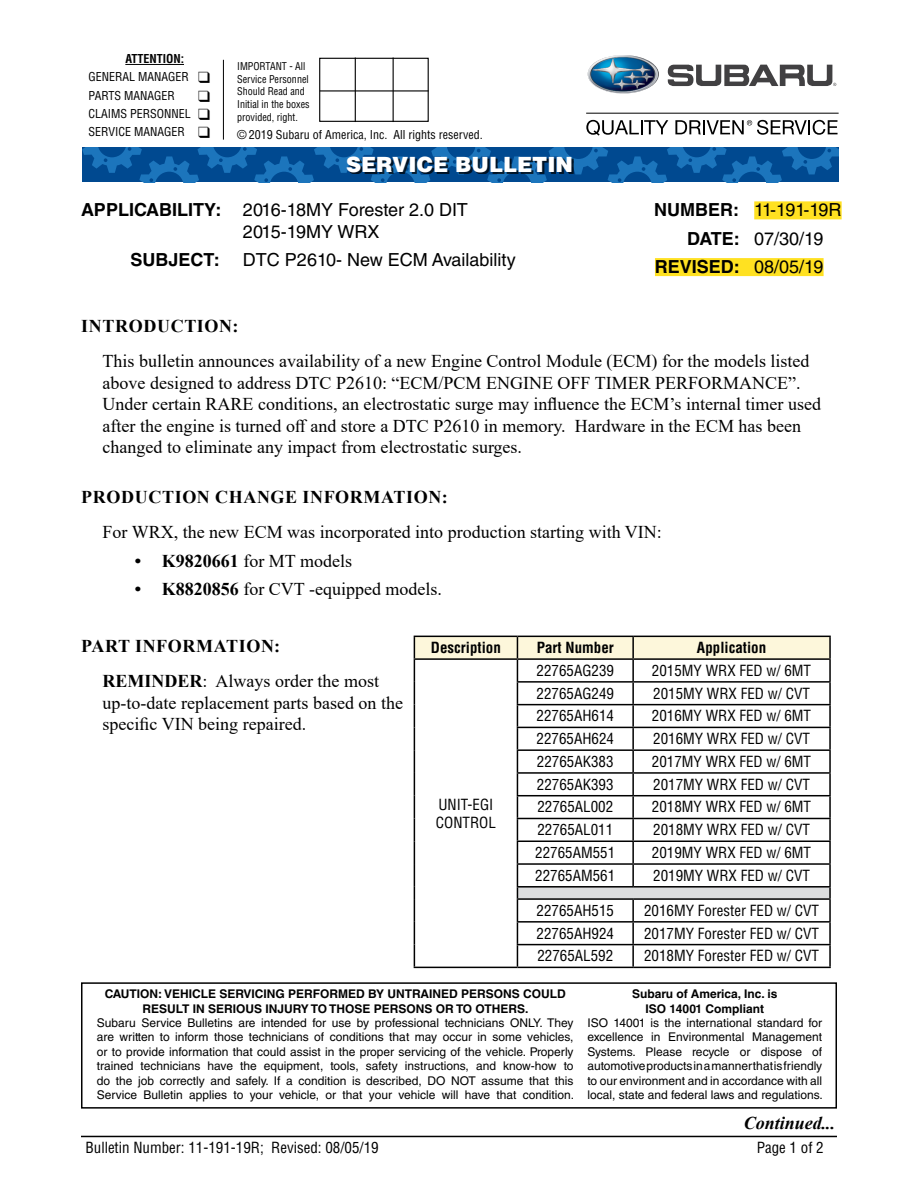
<style>
.page{position:relative;width:918px;height:1188px;background:#fff}
.page>*{position:absolute;margin:0;border:0;box-sizing:border-box;transform-origin:0 0}
.t1{font:900 21px "Helvetica LT Std";color:#fff}
.t2{font:18px/21.6px "Times New Roman";color:#000}
.t3{font:18px/21.6px "Helvetica LT Std";color:#000}
.t4{font:700 18px/35.1px "Times New Roman";letter-spacing:.035em;color:#000}
.t5{font:700 18px "Helvetica LT Std";color:#000}
.t6{font:italic 700 18px "Times New Roman";color:#000}
.t7{font:condensed 15px/18px "Helvetica LT Std";color:#000}
.t8{font:700 condensed 15px "Helvetica LT Std";color:#000}
.t9{font:12px/14.4px "Helvetica LT Std";color:#000;text-align:justify}
.t10{font:700 12px/14.4px "Helvetica LT Std";color:#000;text-align:center}
.t11{font:condensed 12px/18.1px "Helvetica LT Std";color:#000}
.t12{font:condensed 10.5px/12.6px "Helvetica LT Std";color:#000;scale:.96 1}
.s1{font-weight:700}
.s2{font-weight:400}
</style>
<div class="page">
<hr style="left:81px;top:1136px;width:756px;height:1px;background:#000">
<div style="left:754px;top:201px;width:88px;height:18px;background:#ffe121"></div>
<div style="left:655px;top:258px;width:169px;height:18px;background:#ffe121"></div>
<div style="left:81px;top:982px;width:756px;height:127px;border:2px solid #000"></div>
<svg style="left:414px;top:636px;width:417px;height:331px"></svg>
<hr style="left:633px;top:944px;width:198px;height:1px;background:#000">
<hr style="left:632px;top:945px;width:2px;height:22px;background:#000">
<hr style="left:829px;top:945px;width:2px;height:22px;background:#000">
<hr style="left:414px;top:967px;width:103px;height:1px;background:#000">
<hr style="left:517px;top:967px;width:116px;height:1px;background:#000">
<hr style="left:633px;top:967px;width:198px;height:1px;background:#000">
<svg style="left:82px;top:147px;width:757px;height:35px"></svg>
<div style="left:348px;top:158px;width:225px;height:16px;background:#000;opacity:.75"></div>
<div style="left:319px;top:58px;width:110px;height:64px;border:1px solid #000"></div>
<hr style="left:355px;top:58px;width:1px;height:64px;background:#000">
<hr style="left:393px;top:58px;width:1px;height:64px;background:#000">
<hr style="left:320px;top:90px;width:109px;height:2px;background:#000">
<hr style="left:125px;top:64px;width:59px;height:1px;background:#000">
<hr style="left:223px;top:60px;width:1px;height:80px;background:#000">
<img style="left:588px;top:55px;width:71px;height:39px">
<svg style="left:668px;top:64px;width:168px;height:22px"></svg>
<hr style="left:586px;top:113px;width:253px;height:1px;background:#000">
<svg style="left:586px;top:120px;width:82px;height:16px"></svg>
<svg style="left:675px;top:120px;width:163px;height:15px"></svg>
<p class="t11" style="left:89px;top:50px;width:123px;text-indent:37px"><span class="s1">ATTENTION:<br></span>GENERAL MANAGER ❑<br>PARTS MANAGER</p>
<p class="t11" style="left:89px;top:104px;width:123px">CLAIMS PERSONNEL ❑<br>SERVICE MANAGER ❑</p>
<p class="t12" style="left:237px;top:60px;width:77px">IMPORTANT - All<br>Service Personnel<br>Should Read and<br>Initial in the boxes provided, right.</p>
<p class="t11" style="left:237px;top:126px;width:247px">© 2019 Subaru of America, Inc. All rights reserved.</p>
<h1 class="t1" style="left:346px;top:151px;width:229px">SERVICE BULLETIN</h1>
<h2 class="t3" style="left:243px;top:199px;width:226px;text-indent:-162px"><span class="s1">APPLICABILITY:</span> 2016-18MY Forester 2.0 DIT<br>2015-19MY WRX</h2>
<h2 class="t5" style="left:130px;top:249px;width:91px">SUBJECT:</h2>
<h2 class="t3" style="left:243px;top:249px;width:274px">DTC P2610- New ECM Availability</h2>
<h2 class="t3" style="left:654px;top:199px;width:189px"><span class="s1">NUMBER:</span> 11-191-19R</h2>
<h2 class="t3" style="left:687px;top:228px;width:138px"><span class="s1">DATE:</span> 07/30/19</h2>
<h2 class="t5" style="left:655px;top:256px;width:170px">REVISED: <span class="s2">08/05/19</span></h2>
<h2 class="t4" style="left:81px;top:308px;width:159px">INTRODUCTION:</h2>
<p class="t2" style="left:103px;top:350px;width:720px">This bulletin announces availability of a new Engine Control Module (ECM) for the models listed above designed to address DTC P2610: “ECM/PCM ENGINE OFF TIMER PERFORMANCE”.<br>Under certain RARE conditions, an electrostatic surge may influence the ECM’s internal timer used after the engine is turned off and store a DTC P2610 in memory. Hardware in the ECM has been changed to eliminate any impact from electrostatic surges.</p>
<h2 class="t4" style="left:81px;top:479px;width:368px">PRODUCTION CHANGE INFORMATION:</h2>
<h2 class="t2" style="left:103px;top:521px;width:561px">For WRX, the new ECM was incorporated into production starting with VIN:</h2>
<h2 class="t2" style="left:135px;top:549px;width:219px"><span class="s1">• K9820661</span> for MT models</h2>
<h2 class="t2" style="left:135px;top:578px;width:309px"><span class="s1">• K8820856</span> for CVT -equipped models.</h2>
<h2 class="t4" style="left:103px;top:628px;width:278px;text-indent:-21px">PART INFORMATION:<br>REMINDER<span class="s2">: Always order the most</span></h2>
<h2 class="t2" style="left:103px;top:691px;width:302px">up-to-date replacement parts based on the specific VIN being repaired.</h2>
<p class="t8" style="left:431px;top:638px;width:71px">Description</p>
<p class="t8" style="left:537px;top:638px;width:79px">Part Number</p>
<p class="t8" style="left:697px;top:638px;width:71px">Application</p>
<p class="t7" style="left:436px;top:795px;width:61px">UNIT-EGI<br>CONTROL</p>
<p class="t7" style="left:537px;top:661px;width:79px">22765AG239</p>
<p class="t7" style="left:652px;top:661px;width:161px">2015MY WRX FED w/ 6MT</p>
<p class="t7" style="left:537px;top:684px;width:79px">22765AG249</p>
<p class="t7" style="left:653px;top:684px;width:158px">2015MY WRX FED w/ CVT</p>
<p class="t7" style="left:537px;top:707px;width:79px">22765AH614</p>
<p class="t7" style="left:652px;top:707px;width:161px">2016MY WRX FED w/ 6MT</p>
<p class="t7" style="left:537px;top:730px;width:79px">22765AH624</p>
<p class="t7" style="left:653px;top:730px;width:158px">2016MY WRX FED w/ CVT</p>
<p class="t7" style="left:537px;top:752px;width:78px">22765AK383</p>
<p class="t7" style="left:652px;top:752px;width:161px">2017MY WRX FED w/ 6MT</p>
<p class="t7" style="left:537px;top:775px;width:78px">22765AK393</p>
<p class="t7" style="left:653px;top:775px;width:158px">2017MY WRX FED w/ CVT</p>
<p class="t7" style="left:537px;top:798px;width:77px">22765AL002</p>
<p class="t7" style="left:652px;top:798px;width:161px">2018MY WRX FED w/ 6MT</p>
<p class="t7" style="left:537px;top:821px;width:77px">22765AL011</p>
<p class="t7" style="left:653px;top:821px;width:158px">2018MY WRX FED w/ CVT</p>
<p class="t7" style="left:535px;top:843px;width:82px">22765AM551</p>
<p class="t7" style="left:652px;top:843px;width:161px">2019MY WRX FED w/ 6MT</p>
<p class="t7" style="left:535px;top:866px;width:82px">22765AM561</p>
<p class="t7" style="left:653px;top:866px;width:158px">2019MY WRX FED w/ CVT</p>
<p class="t7" style="left:537px;top:901px;width:79px">22765AH515</p>
<p class="t7" style="left:644px;top:901px;width:176px">2016MY Forester FED w/ CVT</p>
<p class="t7" style="left:537px;top:924px;width:79px">22765AH924</p>
<p class="t7" style="left:644px;top:924px;width:176px">2017MY Forester FED w/ CVT</p>
<p class="t7" style="left:537px;top:947px;width:77px">22765AL592</p>
<p class="t7" style="left:644px;top:947px;width:176px">2018MY Forester FED w/ CVT</p>
<p class="t10" style="left:105px;top:987px;width:463px">CAUTION: VEHICLE SERVICING PERFORMED BY UNTRAINED PERSONS COULD<br>RESULT IN SERIOUS INJURY TO THOSE PERSONS OR TO OTHERS.</p>
<p class="t9" style="left:97px;top:1016px;width:479px">Subaru Service Bulletins are intended for use by professional technicians ONLY. They are written to inform those technicians of conditions that may occur in some vehicles, or to provide information that could assist in the proper servicing of the vehicle. Properly trained technicians have the equipment, tools, safety instructions, and know-how to do the job correctly and safely. If a condition is described, DO NOT assume that this Service Bulletin applies to your vehicle, or that your vehicle will have that condition.</p>
<p class="t10" style="left:632px;top:987px;width:147px">Subaru of America, Inc. is<br>ISO 14001 Compliant</p>
<p class="t9" style="left:588px;top:1016px;width:237px">ISO 14001 is the international standard for excellence in Environmental Management Systems. Please recycle or dispose of automotive products in a manner that is friendly to our environment and in accordance with all local, state and federal laws and regulations.</p>
<h2 class="t6" style="left:744px;top:1111px;width:93px">Continued...</h2>
<p class="t7" style="left:86px;top:1138px;width:295px">Bulletin Number: 11-191-19R; Revised: 08/05/19</p>
<p class="t7" style="left:757px;top:1138px;width:69px">Page 1 of 2</p>
</div>
